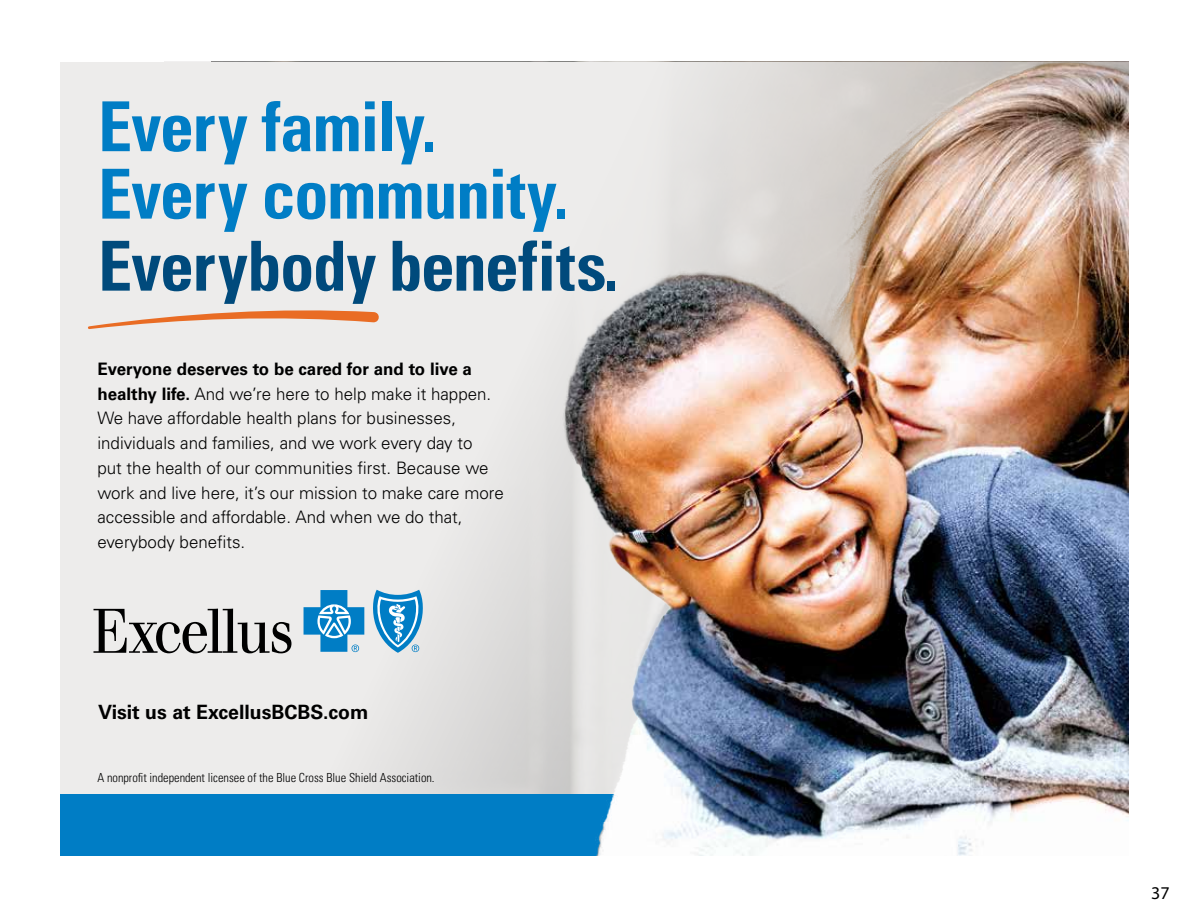
<style>
.page{position:relative;width:1188px;height:918px;background:#fff}
.page>*{position:absolute;margin:0;border:0;box-sizing:border-box;transform-origin:0 0}
.t1{font:700 condensed 69px/67.3px "Univers LT Pro";letter-spacing:-.02em;color:#007dc5}
.t2{font:700 condensed 69px "Univers LT Pro";letter-spacing:-.015em;color:#004a7c}
.t3{font:700 19.8px "Univers LT Pro 65";color:#000}
.t4{font:18px "Myriad Pro";color:#000}
.t5{font:300 17.1px/24.8px "Univers LT Pro 45";color:#000}
.t6{font:700 17.1px "Univers LT Pro 65";color:#000}
.t7{font:300 condensed 12.45px "Univers LT Pro";color:#000}
.s1{font-family:"Univers LT Pro 65";font-weight:700}
</style>
<div class="page">
<img style="left:60px;top:61px;width:1069px;height:795px">
<svg style="left:94px;top:609px;width:197px;height:44px;background:#a8a8a7"></svg>
<svg style="left:304px;top:590px;width:60px;height:62px;background:#67aed7"></svg>
<svg style="left:372px;top:590px;width:51px;height:63px;background:#6db1d9"></svg>
<h1 class="t1" style="left:98px;top:92px;width:472px">Every family.<br>Every community.</h1>
<h1 class="t2" style="left:98px;top:224px;width:522px">Everybody benefits.</h1>
<p class="t6" style="left:97px;top:357px;width:376px">Everyone deserves to be cared for and to live a</p>
<p class="t5" style="left:97px;top:381px;width:408px"><span class="s1">healthy life.</span> And we’re here to help make it happen.<br>We have affordable health plans for businesses, individuals and families, and we work every day to<br>put the health of our communities first. Because we work and live here, it’s our mission to make care more accessible and affordable. And when we do that, everybody benefits.</p>
<p class="t3" style="left:98px;top:699px;width:272px">Visit us at ExcellusBCBS.com</p>
<p class="t7" style="left:97px;top:769px;width:339px">A nonprofit independent licensee of the Blue Cross Blue Shield Association.</p>
<p class="t4" style="left:1151px;top:882px;width:20px">37</p>
</div>
